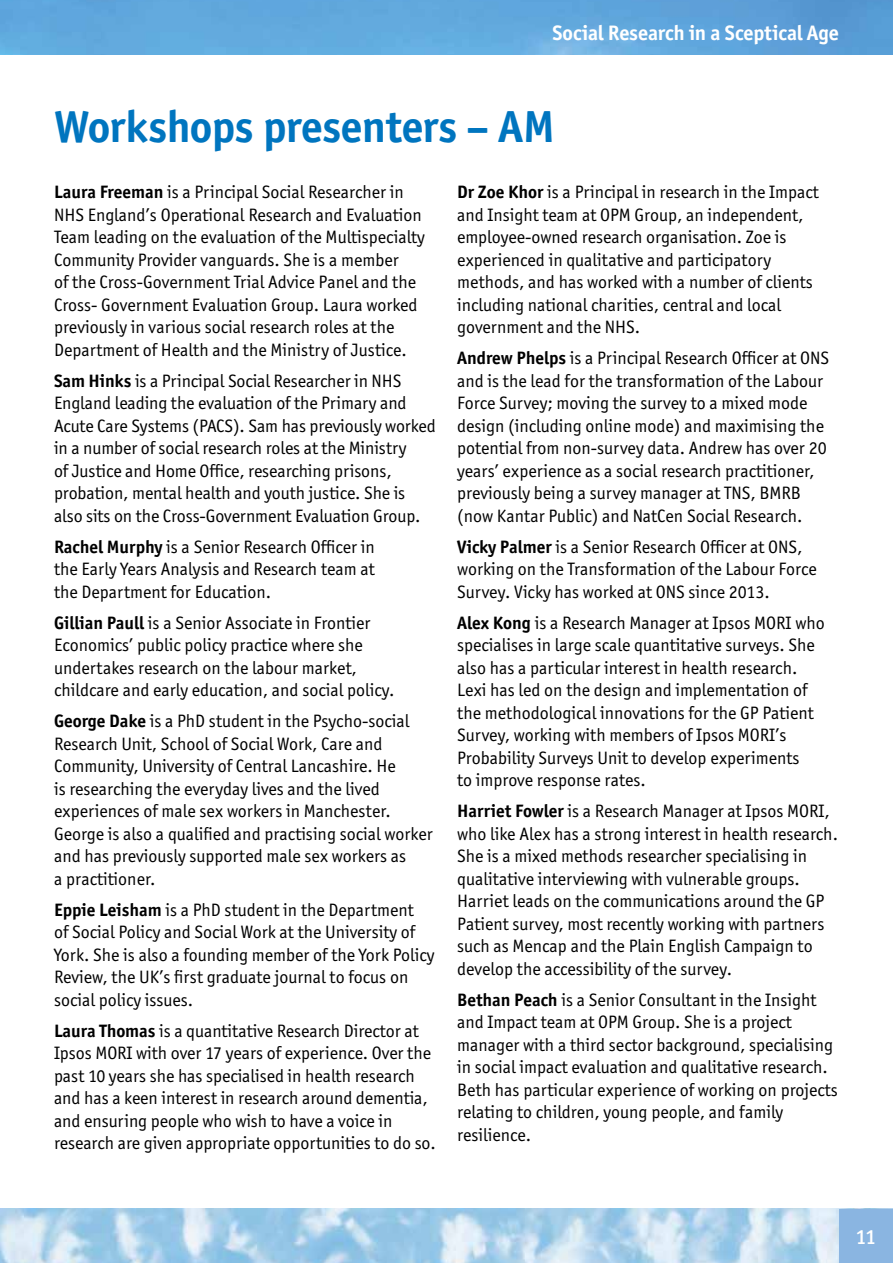
<style>
.page{position:relative;width:893px;height:1263px;background:#fff}
.page>*{position:absolute;margin:0;border:0;box-sizing:border-box;transform-origin:0 0}
.t1{font:700 45px "Officina San ITC";letter-spacing:-.01em;color:#0075bf}
.t2{font:700 21px "Officina San ITC";letter-spacing:-.005em;color:#fff}
.t3{font:500 21px "Officina San ITC";color:#fff}
.t4{font:18px/22.5px "Officina San ITC";color:#000}
.s1{font-weight:700}
</style>
<div class="page">
<img style="left:0;top:1209px;width:839px;height:54px">
<img style="left:0;top:0;width:893px;height:54px">
<div style="left:839px;top:1209px;width:54px;height:54px;background:#8ab5e1"></div>
<p class="t2" style="left:552px;top:20px;width:288px">Social Research in a Sceptical Age</p>
<h1 class="t1" style="left:54px;top:98px;width:502px">Workshops presenters – AM</h1>
<p class="t4" style="left:54px;top:181px;width:372px"><span class="s1">Laura Freeman</span> is a Principal Social Researcher in NHS England’s Operational Research and Evaluation Team leading on the evaluation of the Multispecialty Community Provider vanguards. She is a member<br>of the Cross-Government Trial Advice Panel and the Cross- Government Evaluation Group. Laura worked previously in various social research roles at the Department of Health and the Ministry of Justice.</p>
<p class="t4" style="left:54px;top:369px;width:383px"><span class="s1">Sam Hinks</span> is a Principal Social Researcher in NHS England leading the evaluation of the Primary and Acute Care Systems (PACS). Sam has previously worked in a number of social research roles at the Ministry<br>of Justice and Home Office, researching prisons, probation, mental health and youth justice. She is also sits on the Cross-Government Evaluation Group.</p>
<p class="t4" style="left:54px;top:535px;width:322px;text-align:justify"><span class="s1">Rachel Murphy</span> is a Senior Research Officer in the Early Years Analysis and Research team at the Department for Education.</p>
<p class="t4" style="left:54px;top:611px;width:342px"><span class="s1">Gillian Paull</span> is a Senior Associate in Frontier Economics’ public policy practice where she undertakes research on the labour market, childcare and early education, and social policy.</p>
<p class="t4" style="left:54px;top:710px;width:380px"><span class="s1">George Dake</span> is a PhD student in the Psycho-social Research Unit, School of Social Work, Care and Community, University of Central Lancashire. He<br>is researching the everyday lives and the lived experiences of male sex workers in Manchester.<br>George is also a qualified and practising social worker and has previously supported male sex workers as<br>a practitioner.</p>
<p class="t4" style="left:54px;top:898px;width:382px"><span class="s1">Eppie Leisham</span> is a PhD student in the Department<br>of Social Policy and Social Work at the University of York. She is also a founding member of the York Policy Review, the UK’s first graduate journal to focus on social policy issues.</p>
<p class="t4" style="left:54px;top:1019px;width:383px"><span class="s1">Laura Thomas</span> is a quantitative Research Director at Ipsos MORI with over 17 years of experience. Over the past 10 years she has specialised in health research and has a keen interest in research around dementia, and ensuring people who wish to have a voice in research are given appropriate opportunities to do so.</p>
<p class="t4" style="left:457px;top:181px;width:363px"><span class="s1">Dr Zoe Khor</span> is a Principal in research in the Impact and Insight team at OPM Group, an independent, employee-owned research organisation. Zoe is experienced in qualitative and participatory methods, and has worked with a number of clients including national charities, central and local government and the NHS.</p>
<p class="t4" style="left:457px;top:347px;width:373px"><span class="s1">Andrew Phelps</span> is a Principal Research Officer at ONS and is the lead for the transformation of the Labour Force Survey; moving the survey to a mixed mode design (including online mode) and maximising the potential from non-survey data. Andrew has over 20 years’ experience as a social research practitioner, previously being a survey manager at TNS, BMRB (now Kantar Public) and NatCen Social Research.</p>
<p class="t4" style="left:457px;top:535px;width:361px"><span class="s1">Vicky Palmer</span> is a Senior Research Officer at ONS, working on the Transformation of the Labour Force<br>Survey. Vicky has worked at ONS since 2013.</p>
<p class="t4" style="left:457px;top:611px;width:369px"><span class="s1">Alex Kong</span> is a Research Manager at Ipsos MORI who specialises in large scale quantitative surveys. She also has a particular interest in health research.<br>Lexi has led on the design and implementation of the methodological innovations for the GP Patient Survey, working with members of Ipsos MORI’s Probability Surveys Unit to develop experiments<br>to improve response rates.</p>
<p class="t4" style="left:457px;top:800px;width:382px"><span class="s1">Harriet Fowler</span> is a Research Manager at Ipsos MORI, who like Alex has a strong interest in health research.<br>She is a mixed methods researcher specialising in qualitative interviewing with vulnerable groups.<br>Harriet leads on the communications around the GP Patient survey, most recently working with partners such as Mencap and the Plain English Campaign to develop the accessibility of the survey.</p>
<p class="t4" style="left:457px;top:988px;width:382px"><span class="s1">Bethan Peach</span> is a Senior Consultant in the Insight and Impact team at OPM Group. She is a project manager with a third sector background, specialising in social impact evaluation and qualitative research.<br>Beth has particular experience of working on projects relating to children, young people, and family resilience.</p>
<p class="t3" style="left:856px;top:1224px;width:22px">11</p>
</div>
